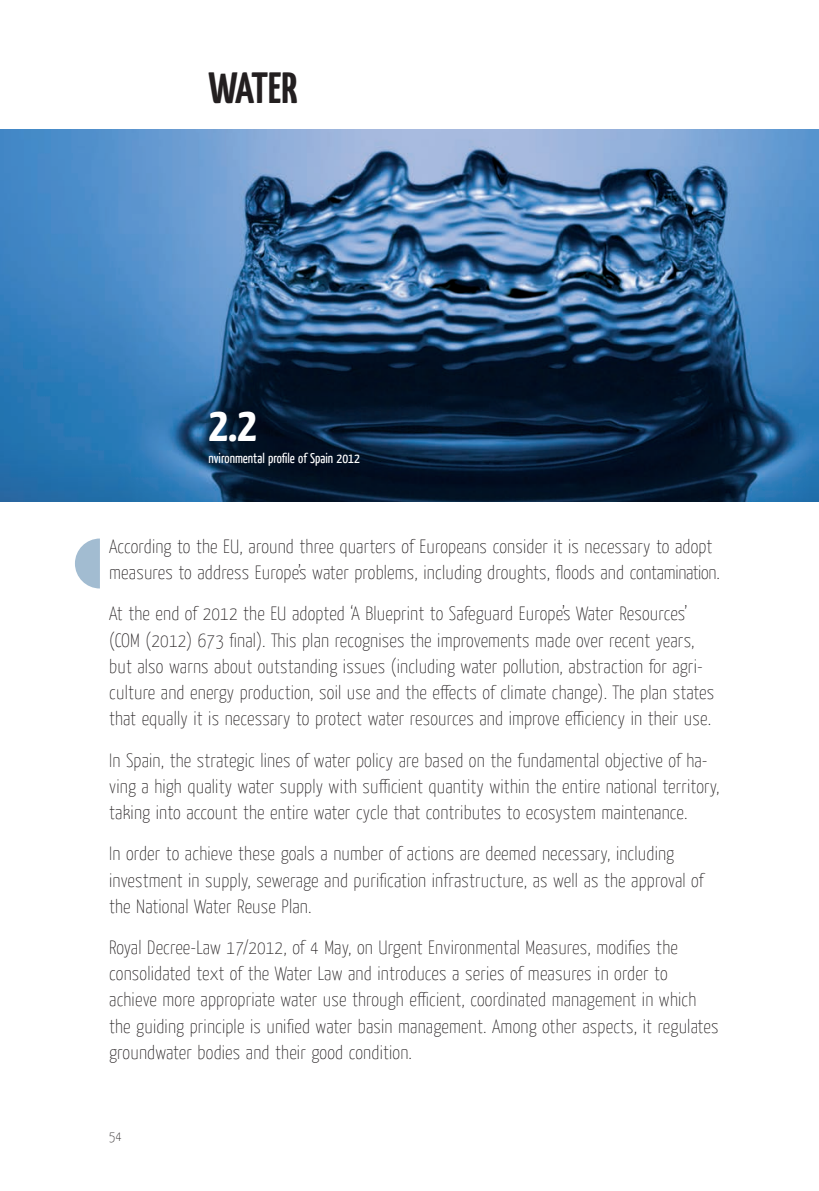
<style>
.page{position:relative;width:819px;height:1191px;background:#fff}
.page>*{position:absolute;margin:0;border:0;box-sizing:border-box;transform-origin:0 0}
.t1{font:700 49px "Yanone Kaffeesatz";color:#fff}
.t2{font:700 43.75px "Yanone Kaffeesatz";letter-spacing:-.03em;color:#231f20}
.cuerpo_de_texto{font:100 19.25px/26.2px "Yanone Kaffeesatz";letter-spacing:.01em;color:#231f20}
.t3{font:14px "Yanone Kaffeesatz";color:#fff}
.t4{font:100 14px "Yanone Kaffeesatz";color:#231f20}
</style>
<div class="page">
<svg style="left:75px;top:538px;width:25px;height:50px"></svg>
<img style="left:0;top:129px;width:819px;height:372px">
<p class="t2" style="left:208px;top:58px;width:90px">WATER</p>
<p class="t1" style="left:208px;top:392px;width:50px">2.2</p>
<p class="t3" style="left:208px;top:449px;width:153px">nvironmental profile of Spain 2012</p>
<p class="cuerpo_de_texto" style="left:109px;top:533px;width:612px">According to the EU, around three quarters of Europeans consider it is necessary to adopt measures to address Europe’s water problems, including droughts, floods and contamination.</p>
<p class="cuerpo_de_texto" style="left:109px;top:600px;width:606px">At the end of 2012 the EU adopted ‘A Blueprint to Safeguard Europe’s Water Resources’ (COM (2012) 673 final). This plan recognises the improvements made over recent years, but also warns about outstanding issues (including water pollution, abstraction for agri&shy;culture and energy production, soil use and the effects of climate change). The plan states that equally it is necessary to protect water resources and improve efficiency in their use.</p>
<p class="cuerpo_de_texto" style="left:109px;top:746px;width:612px">In Spain, the strategic lines of water policy are based on the fundamental objective of ha&shy;ving a high quality water supply with sufficient quantity within the entire national territory, taking into account the entire water cycle that contributes to ecosystem maintenance.</p>
<p class="cuerpo_de_texto" style="left:109px;top:840px;width:596px">In order to achieve these goals a number of actions are deemed necessary, including investment in supply, sewerage and purification infrastructure, as well as the approval of the National Water Reuse Plan.</p>
<p class="cuerpo_de_texto" style="left:109px;top:933px;width:610px">Royal Decree-Law 17/2012, of 4 May, on Urgent Environmental Measures, modifies the consolidated text of the Water Law and introduces a series of measures in order to achieve more appropriate water use through efficient, coordinated management in which the guiding principle is unified water basin management. Among other aspects, it regulates groundwater bodies and their good condition.</p>
<p class="t4" style="left:109px;top:1127px;width:14px">54</p>
</div>
